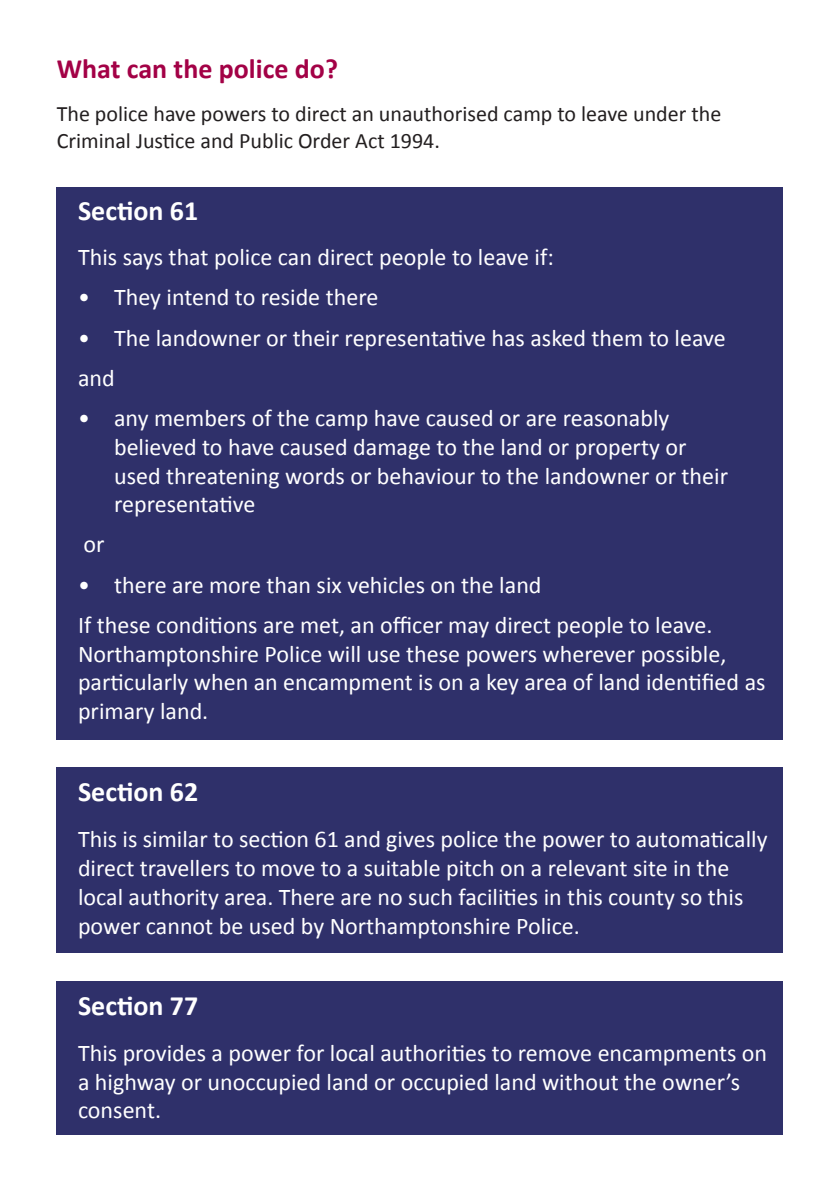
<style>
.page{position:relative;width:840px;height:1191px;background:#fff}
.page>*{position:absolute;margin:0;border:0;box-sizing:border-box;transform-origin:0 0}
.t1{font:700 28px "Calibri";color:#fff}
.t2{font:700 28px "Calibri";color:#a30146}
.t3{font:24px/28.8px "Calibri";color:#fff}
.t4{font:22px/26.4px "Calibri";color:#231f20}
</style>
<div class="page">
<div style="left:57px;top:187px;width:725px;height:552px;background:#2f306a"></div>
<div style="left:57px;top:767px;width:725px;height:185px;background:#2f306a"></div>
<div style="left:57px;top:981px;width:725px;height:153px;background:#2f306a"></div>
<p class="t2" style="left:57px;top:51px;width:282px">What can the police do?</p>
<p class="t4" style="left:57px;top:101px;width:665px">The police have powers to direct an unauthorised camp to leave under the<br>Criminal Justice and Public Order Act 1994.</p>
<p class="t1" style="left:78px;top:192px;width:122px">Section 61</p>
<p class="t3" style="left:78px;top:243px;width:477px">This says that police can direct people to leave if:</p>
<p class="t3" style="left:78px;top:283px;width:301px">• They intend to reside there</p>
<p class="t3" style="left:78px;top:318px;width:649px;line-height:40.2px">• The landowner or their representative has asked them to leave and</p>
<p class="t3" style="left:114px;top:403px;width:615px;text-indent:-36px">• any members of the camp have caused or are reasonably believed to have caused damage to the land or property or used threatening words or behaviour to the landowner or their representative</p>
<p class="t3" style="left:83px;top:530px;width:23px">or</p>
<p class="t3" style="left:78px;top:564px;width:635px;line-height:40.2px">• there are more than six vehicles on the land<br>If these conditions are met, an officer may direct people to leave.</p>
<p class="t3" style="left:78px;top:639px;width:688px">Northamptonshire Police will use these powers wherever possible, particularly when an encampment is on a key area of land identified as primary land.</p>
<p class="t1" style="left:78px;top:774px;width:122px">Section 62</p>
<p class="t3" style="left:78px;top:825px;width:690px">This is similar to section 61 and gives police the power to automatically direct travellers to move to a suitable pitch on a relevant site in the local authority area. There are no such facilities in this county so this power cannot be used by Northamptonshire Police.</p>
<p class="t1" style="left:78px;top:987px;width:122px">Section 77</p>
<p class="t3" style="left:78px;top:1038px;width:690px">This provides a power for local authorities to remove encampments on a highway or unoccupied land or occupied land without the owner’s consent.</p>
</div>
